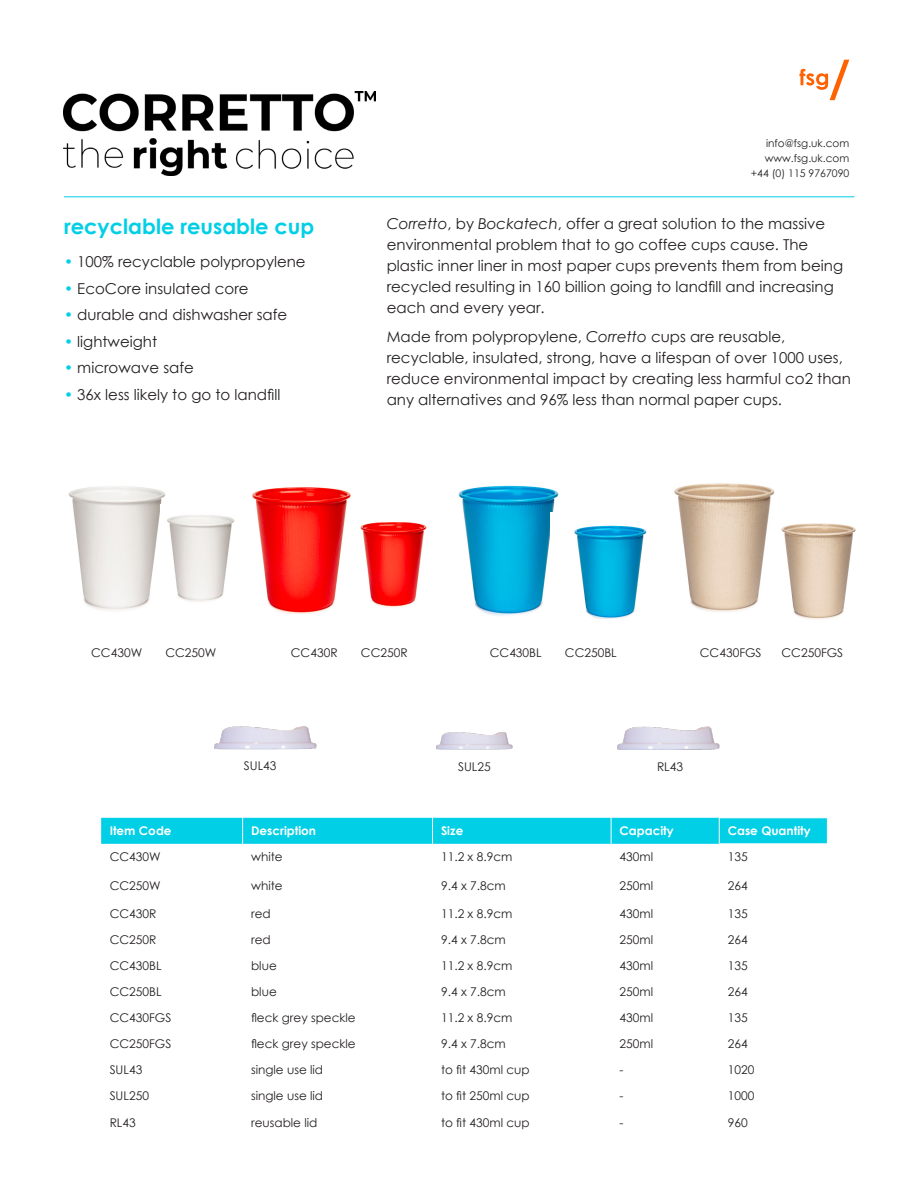
<style>
.page{position:relative;width:918px;height:1188px;background:#fff}
.page>*{position:absolute;margin:0;border:0;box-sizing:border-box;transform-origin:0 0}
._12pt_body_text{font:700 21px "Century Gothic";color:#00cfe6}
._12pt_body_text-2{font:15px/21px "Century Gothic";color:#231f20}
._12pt_body_text-3{font:12px "Century Gothic";color:#231f20}
.t1{font:700 12px "Century Gothic";color:#fff}
.t2{font:10.5px "Century Gothic";color:#231f20}
.s1{color:#00cfe6}
.s2{font-style:italic}
</style>
<div class="page">
<hr style="left:64px;top:197px;width:790px;height:1px;background:#00cfe6">
<img style="left:64px;top:92px;width:312px;height:83px">
<div style="left:101px;top:818px;width:727px;height:26px;background:#00cfe6"></div>
<img style="left:617px;top:726px;width:103px;height:24px">
<img style="left:458px;top:485px;width:101px;height:131px">
<img style="left:252px;top:487px;width:99px;height:126px">
<img style="left:69px;top:486px;width:96px;height:125px">
<img style="left:674px;top:483px;width:101px;height:129px">
<img style="left:161px;top:505px;width:74px;height:105px">
<img style="left:360px;top:522px;width:67px;height:86px">
<img style="left:551px;top:512px;width:96px;height:106px">
<img style="left:781px;top:523px;width:75px;height:96px">
<img style="left:214px;top:726px;width:103px;height:24px">
<img style="left:435px;top:732px;width:78px;height:18px">
<svg style="left:799px;top:60px;width:50px;height:40px"></svg>
<p class="_12pt_body_text" style="left:64px;top:211px;width:252px">recyclable reusable cup</p>
<p class="_12pt_body_text-2" style="left:64px;top:251px;width:243px"><span class="s1">•</span> 100% recyclable polypropylene</p>
<p class="_12pt_body_text-2" style="left:64px;top:278px;width:186px"><span class="s1">•</span> EcoCore insulated core</p>
<p class="_12pt_body_text-2" style="left:64px;top:304px;width:225px"><span class="s1">•</span> durable and dishwasher safe</p>
<p class="_12pt_body_text-2" style="left:64px;top:331px;width:95px"><span class="s1">•</span> lightweight</p>
<p class="_12pt_body_text-2" style="left:64px;top:357px;width:131px"><span class="s1">•</span> microwave safe</p>
<p class="_12pt_body_text-2" style="left:64px;top:384px;width:218px"><span class="s1">•</span> 36x less likely to go to landfill</p>
<p class="t2" style="left:766px;top:136px;width:85px">info@fsg.uk.com</p>
<p class="t2" style="left:765px;top:151px;width:86px">www.fsg.uk.com</p>
<p class="t2" style="left:751px;top:166px;width:100px">+44 (0) 115 9767090</p>
<p class="_12pt_body_text-2" style="left:387px;top:213px;width:458px"><span class="s2">Corretto</span>, by <span class="s2">Bockatech</span>, offer a great solution to the massive environmental problem that to go coffee cups cause. The plastic inner liner in most paper cups prevents them from being recycled resulting in 160 billion going to landfill and increasing each and every year.</p>
<p class="_12pt_body_text-2" style="left:387px;top:326px;width:466px">Made from polypropylene, <span class="s2">Corretto</span> cups are reusable, recyclable, insulated, strong, have a lifespan of over 1000 uses, reduce environmental impact by creating less harmful co2 than any alternatives and 96% less than normal paper cups.</p>
<p class="_12pt_body_text-3" style="left:91px;top:644px;width:52px">CC430W</p>
<p class="_12pt_body_text-3" style="left:165px;top:644px;width:52px">CC250W</p>
<p class="_12pt_body_text-3" style="left:291px;top:644px;width:48px">CC430R</p>
<p class="_12pt_body_text-3" style="left:361px;top:644px;width:48px">CC250R</p>
<p class="_12pt_body_text-3" style="left:490px;top:644px;width:53px">CC430BL</p>
<p class="_12pt_body_text-3" style="left:565px;top:644px;width:53px">CC250BL</p>
<p class="_12pt_body_text-3" style="left:700px;top:644px;width:63px">CC430FGS</p>
<p class="_12pt_body_text-3" style="left:782px;top:644px;width:63px">CC250FGS</p>
<p class="_12pt_body_text-3" style="left:244px;top:757px;width:34px">SUL43</p>
<p class="_12pt_body_text-3" style="left:458px;top:758px;width:34px">SUL25</p>
<p class="_12pt_body_text-3" style="left:657px;top:758px;width:28px">RL43</p>
<p class="t1" style="left:110px;top:822px;width:63px">Item Code</p>
<p class="t1" style="left:251px;top:822px;width:67px">Description</p>
<p class="t1" style="left:441px;top:822px;width:24px">Size</p>
<p class="t1" style="left:620px;top:822px;width:56px">Capacity</p>
<p class="t1" style="left:728px;top:822px;width:85px">Case Quantity</p>
<p class="_12pt_body_text-3" style="left:110px;top:849px;width:52px">CC430W</p>
<p class="_12pt_body_text-3" style="left:251px;top:849px;width:33px">white</p>
<p class="_12pt_body_text-3" style="left:441px;top:849px;width:73px">11.2 x 8.9cm</p>
<p class="_12pt_body_text-3" style="left:620px;top:849px;width:35px">430ml</p>
<p class="_12pt_body_text-3" style="left:728px;top:849px;width:21px">135</p>
<p class="_12pt_body_text-3" style="left:110px;top:877px;width:52px">CC250W</p>
<p class="_12pt_body_text-3" style="left:251px;top:877px;width:33px">white</p>
<p class="_12pt_body_text-3" style="left:441px;top:877px;width:66px">9.4 x 7.8cm</p>
<p class="_12pt_body_text-3" style="left:620px;top:877px;width:35px">250ml</p>
<p class="_12pt_body_text-3" style="left:728px;top:877px;width:21px">264</p>
<p class="_12pt_body_text-3" style="left:110px;top:905px;width:48px">CC430R</p>
<p class="_12pt_body_text-3" style="left:251px;top:905px;width:21px">red</p>
<p class="_12pt_body_text-3" style="left:441px;top:905px;width:73px">11.2 x 8.9cm</p>
<p class="_12pt_body_text-3" style="left:620px;top:905px;width:35px">430ml</p>
<p class="_12pt_body_text-3" style="left:728px;top:905px;width:21px">135</p>
<p class="_12pt_body_text-3" style="left:110px;top:931px;width:48px">CC250R</p>
<p class="_12pt_body_text-3" style="left:251px;top:931px;width:21px">red</p>
<p class="_12pt_body_text-3" style="left:441px;top:931px;width:66px">9.4 x 7.8cm</p>
<p class="_12pt_body_text-3" style="left:620px;top:931px;width:35px">250ml</p>
<p class="_12pt_body_text-3" style="left:728px;top:931px;width:21px">264</p>
<p class="_12pt_body_text-3" style="left:110px;top:957px;width:53px">CC430BL</p>
<p class="_12pt_body_text-3" style="left:251px;top:957px;width:27px">blue</p>
<p class="_12pt_body_text-3" style="left:441px;top:957px;width:73px">11.2 x 8.9cm</p>
<p class="_12pt_body_text-3" style="left:620px;top:957px;width:35px">430ml</p>
<p class="_12pt_body_text-3" style="left:728px;top:957px;width:21px">135</p>
<p class="_12pt_body_text-3" style="left:110px;top:983px;width:53px">CC250BL</p>
<p class="_12pt_body_text-3" style="left:251px;top:983px;width:27px">blue</p>
<p class="_12pt_body_text-3" style="left:441px;top:983px;width:66px">9.4 x 7.8cm</p>
<p class="_12pt_body_text-3" style="left:620px;top:983px;width:35px">250ml</p>
<p class="_12pt_body_text-3" style="left:728px;top:983px;width:21px">264</p>
<p class="_12pt_body_text-3" style="left:110px;top:1009px;width:63px">CC430FGS</p>
<p class="_12pt_body_text-3" style="left:251px;top:1009px;width:106px">fleck grey speckle</p>
<p class="_12pt_body_text-3" style="left:441px;top:1009px;width:73px">11.2 x 8.9cm</p>
<p class="_12pt_body_text-3" style="left:620px;top:1009px;width:35px">430ml</p>
<p class="_12pt_body_text-3" style="left:728px;top:1009px;width:21px">135</p>
<p class="_12pt_body_text-3" style="left:110px;top:1035px;width:63px">CC250FGS</p>
<p class="_12pt_body_text-3" style="left:251px;top:1035px;width:106px">fleck grey speckle</p>
<p class="_12pt_body_text-3" style="left:441px;top:1035px;width:66px">9.4 x 7.8cm</p>
<p class="_12pt_body_text-3" style="left:620px;top:1035px;width:35px">250ml</p>
<p class="_12pt_body_text-3" style="left:728px;top:1035px;width:21px">264</p>
<p class="_12pt_body_text-3" style="left:110px;top:1061px;width:34px">SUL43</p>
<p class="_12pt_body_text-3" style="left:251px;top:1061px;width:74px">single use lid</p>
<p class="_12pt_body_text-3" style="left:441px;top:1061px;width:90px">to fit 430ml cup</p>
<p class="_12pt_body_text-3" style="left:620px;top:1061px;width:5px">-</p>
<p class="_12pt_body_text-3" style="left:728px;top:1061px;width:28px">1020</p>
<p class="_12pt_body_text-3" style="left:110px;top:1088px;width:41px">SUL250</p>
<p class="_12pt_body_text-3" style="left:251px;top:1088px;width:74px">single use lid</p>
<p class="_12pt_body_text-3" style="left:441px;top:1088px;width:90px">to fit 250ml cup</p>
<p class="_12pt_body_text-3" style="left:620px;top:1088px;width:5px">-</p>
<p class="_12pt_body_text-3" style="left:728px;top:1088px;width:28px">1000</p>
<p class="_12pt_body_text-3" style="left:110px;top:1114px;width:28px">RL43</p>
<p class="_12pt_body_text-3" style="left:251px;top:1114px;width:68px">reusable lid</p>
<p class="_12pt_body_text-3" style="left:441px;top:1114px;width:90px">to fit 430ml cup</p>
<p class="_12pt_body_text-3" style="left:620px;top:1114px;width:5px">-</p>
<p class="_12pt_body_text-3" style="left:728px;top:1114px;width:21px">960</p>
</div>
